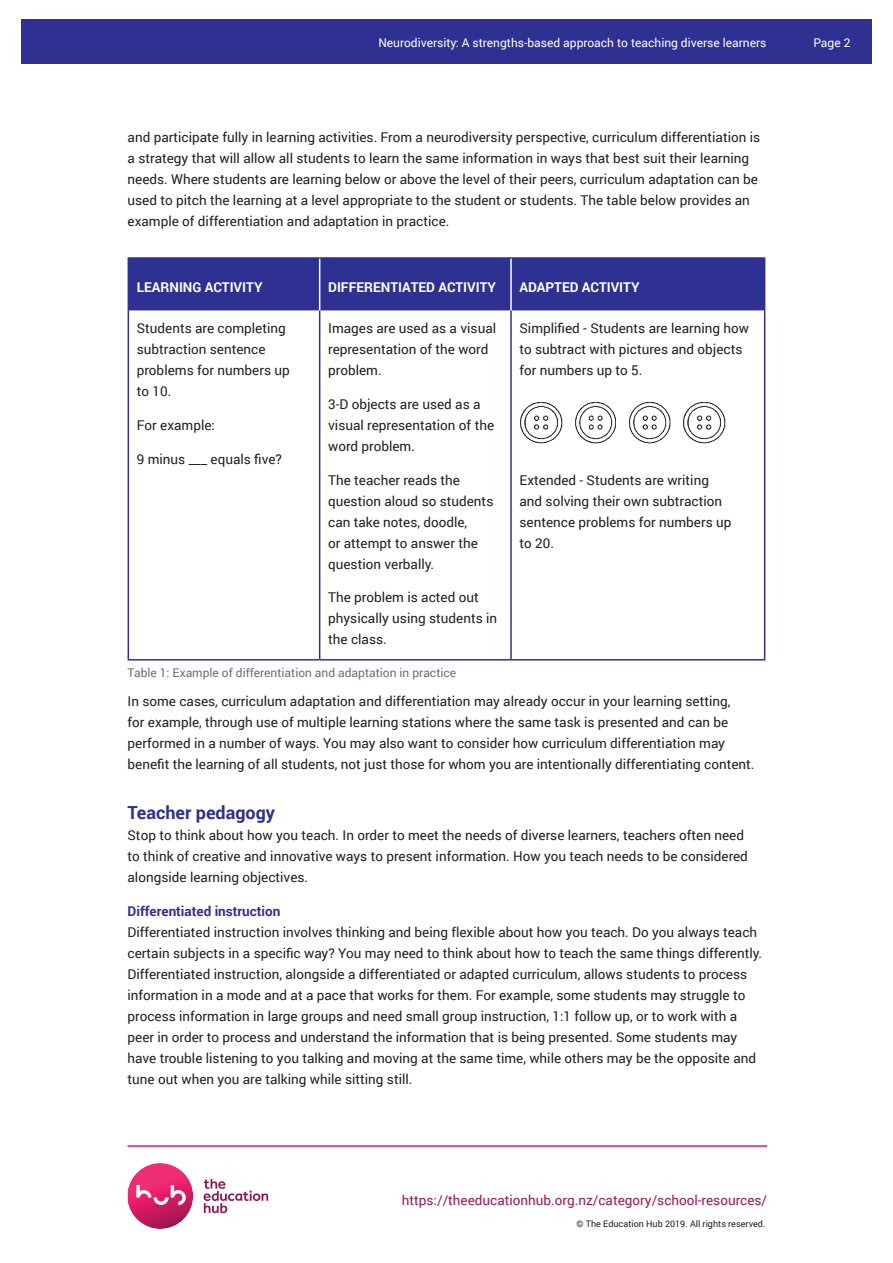
<style>
.page{position:relative;width:893px;height:1263px;background:#fff}
.page>*{position:absolute;margin:0;border:0;box-sizing:border-box;transform-origin:0 0}
.t1{font:700 18px "Roboto";color:#2e3092}
.t2{font:13.5px/21px "Roboto";color:#221f1f}
.t3{font:13.5px "Roboto";color:#a11651}
.t4{font:700 13.5px "Roboto";color:#fff}
.t5{font:700 13.5px "Roboto";color:#2e3092}
.t6{font:12px "Roboto";color:#fff}
.t7{font:12px "Roboto";color:#6c6e70}
.t8{font:9px "Roboto";color:#221f1f}
</style>
<div class="page">
<img style="left:128px;top:1163px;width:65px;height:66px">
<svg style="left:136px;top:1185px;width:50px;height:20px"></svg>
<svg style="left:204px;top:1179px;width:64px;height:34px"></svg>
<hr style="left:128px;top:1145px;width:639px;height:2px;background:#ed135a">
<div style="left:21px;top:19px;width:851px;height:45px;background:#2e3092"></div>
<div style="left:129px;top:259px;width:635px;height:51px;background:#2e3092"></div>
<hr style="left:128px;top:257px;width:192px;height:2px;background:#2e3092">
<hr style="left:128px;top:259px;width:1px;height:51px;background:#2e3092">
<hr style="left:320px;top:257px;width:191px;height:2px;background:#2e3092">
<hr style="left:511px;top:257px;width:254px;height:2px;background:#2e3092">
<hr style="left:764px;top:259px;width:1px;height:51px;background:#2e3092">
<hr style="left:128px;top:310px;width:1px;height:349px;background:#2e3092">
<hr style="left:319px;top:310px;width:1px;height:349px;background:#2e3092">
<hr style="left:510px;top:310px;width:2px;height:349px;background:#2e3092">
<hr style="left:764px;top:310px;width:1px;height:349px;background:#2e3092">
<hr style="left:128px;top:659px;width:192px;height:1px;background:#2e3092">
<hr style="left:320px;top:659px;width:191px;height:1px;background:#2e3092">
<hr style="left:511px;top:659px;width:254px;height:1px;background:#2e3092">
<hr style="left:319px;top:259px;width:1px;height:51px;background:#fff">
<hr style="left:510px;top:259px;width:2px;height:51px;background:#fff">
<img style="left:520px;top:401px;width:43px;height:43px">
<img style="left:575px;top:401px;width:41px;height:43px">
<img style="left:629px;top:401px;width:42px;height:43px">
<img style="left:683px;top:401px;width:43px;height:43px">
<p class="t6" style="left:378px;top:37px;width:390px">Neurodiversity: A strengths-based approach to teaching diverse learners</p>
<p class="t6" style="left:813px;top:37px;width:39px">Page 2</p>
<p class="t2" style="left:128px;top:126px;width:634px">and participate fully in learning activities. From a neurodiversity perspective, curriculum differentiation is a strategy that will allow all students to learn the same information in ways that best suit their learning needs. Where students are learning below or above the level of their peers, curriculum adaptation can be used to pitch the learning at a level appropriate to the student or students. The table below provides an example of differentiation and adaptation in practice.</p>
<p class="t4" style="left:137px;top:281px;width:127px">LEARNING ACTIVITY</p>
<p class="t4" style="left:328px;top:281px;width:169px">DIFFERENTIATED ACTIVITY</p>
<p class="t4" style="left:519px;top:281px;width:122px">ADAPTED ACTIVITY</p>
<p class="t2" style="left:137px;top:319px;width:154px">Students are completing subtraction sentence problems for numbers up to 10.</p>
<p class="t2" style="left:137px;top:414px;width:80px">For example:</p>
<p class="t2" style="left:137px;top:448px;width:147px">9 minus ___ equals five?</p>
<p class="t2" style="left:519px;top:317px;width:231px">Simplified - Students are learning how to subtract with pictures and objects for numbers up to 5.</p>
<p class="t2" style="left:328px;top:319px;width:169px">Images are used as a visual representation of the word problem.</p>
<p class="t2" style="left:328px;top:394px;width:167px">3-D objects are used as a visual representation of the word problem.</p>
<p class="t2" style="left:328px;top:470px;width:167px">The teacher reads the question aloud so students can take notes, doodle,<br>or attempt to answer the question verbally.</p>
<p class="t2" style="left:328px;top:588px;width:171px">The problem is acted out physically using students in the class.</p>
<p class="t2" style="left:519px;top:470px;width:213px">Extended - Students are writing and solving their own subtraction sentence problems for numbers up to 20.</p>
<p class="t7" style="left:128px;top:667px;width:330px">Table 1: Example of differentiation and adaptation in practice</p>
<p class="t2" style="left:128px;top:692px;width:628px">In some cases, curriculum adaptation and differentiation may already occur in your learning setting,<br>for example, through use of multiple learning stations where the same task is presented and can be performed in a number of ways. You may also want to consider how curriculum differentiation may benefit the learning of all students, not just those for whom you are intentionally differentiating content.</p>
<h1 class="t1" style="left:128px;top:805px;width:149px">Teacher pedagogy</h1>
<p class="t2" style="left:128px;top:824px;width:622px">Stop to think about how you teach. In order to meet the needs of diverse learners, teachers often need to think of creative and innovative ways to present information. How you teach needs to be considered alongside learning objectives.</p>
<p class="t5" style="left:128px;top:905px;width:154px">Differentiated instruction</p>
<p class="t2" style="left:128px;top:921px;width:636px">Differentiated instruction involves thinking and being flexible about how you teach. Do you always teach certain subjects in a specific way? You may need to think about how to teach the same things differently.<br>Differentiated instruction, alongside a differentiated or adapted curriculum, allows students to process information in a mode and at a pace that works for them. For example, some students may struggle to process information in large groups and need small group instruction, 1:1 follow up, or to work with a peer in order to process and understand the information that is being presented. Some students may have trouble listening to you talking and moving at the same time, while others may be the opposite and tune out when you are talking while sitting still.</p>
<p class="t3" style="left:402px;top:1194px;width:367px">https://theeducationhub.org.nz/category/school-resources/</p>
<p class="t8" style="left:577px;top:1220px;width:190px">© The Education Hub 2019. All rights reserved.</p>
</div>
